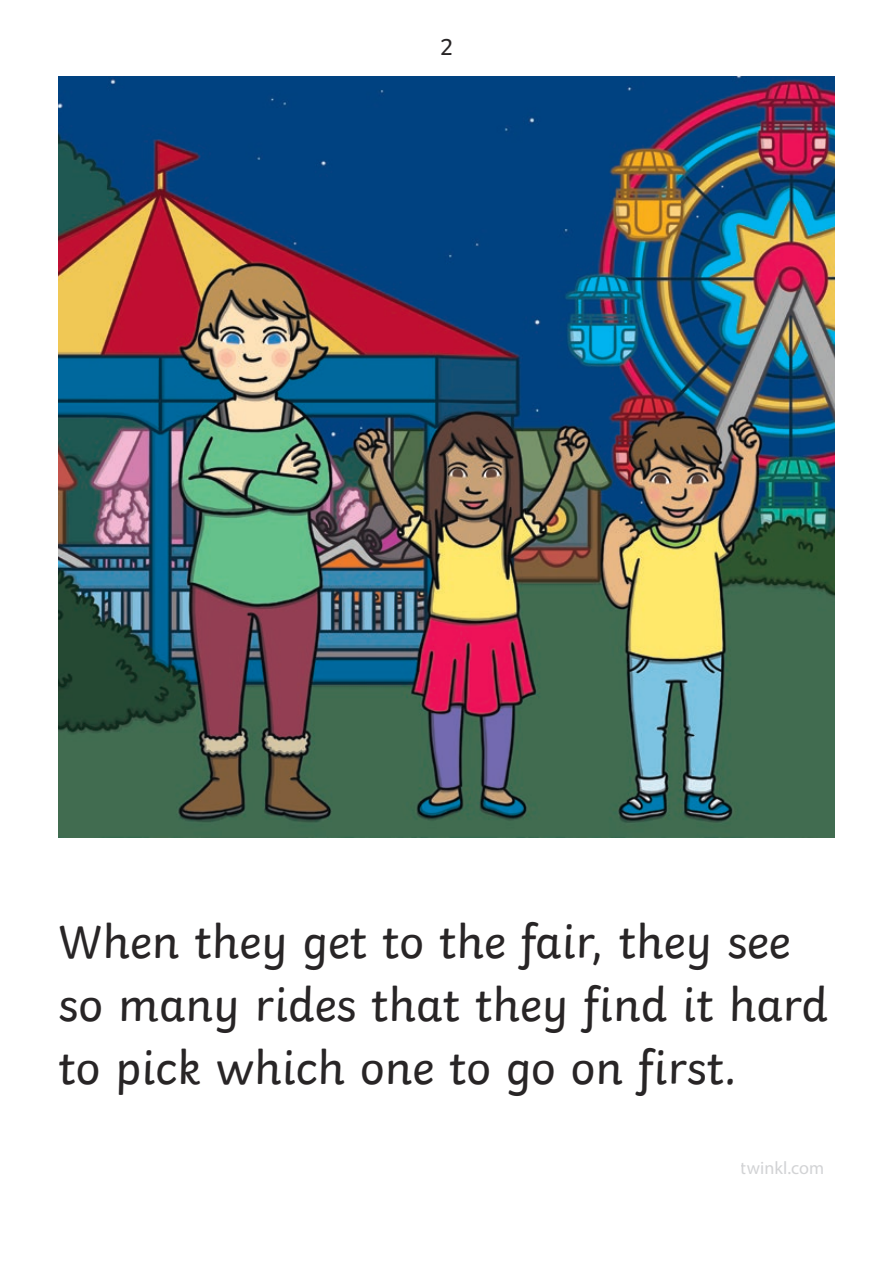
<style>
.page{position:relative;width:893px;height:1263px;background:#fff}
.page>*{position:absolute;margin:0;border:0;box-sizing:border-box;transform-origin:0 0}
.t1{font:48.15px/63.2px "Twinkl";color:#282526}
.t2{font:24.15px "Twinkl";color:#282526}
.t3{font:18px "Myriad Pro";color:#d2d3d5}
</style>
<div class="page">
<img style="left:58px;top:77px;width:777px;height:760px">
<p class="t2" style="left:439px;top:28px;width:16px">2</p>
<p class="t1" style="left:59px;top:905px;width:771px">When they get to the fair, they see so many rides that they find it hard to pick which one to go on first.</p>
<p class="t3" style="left:741px;top:1157px;width:85px">twinkl.com</p>
</div>
